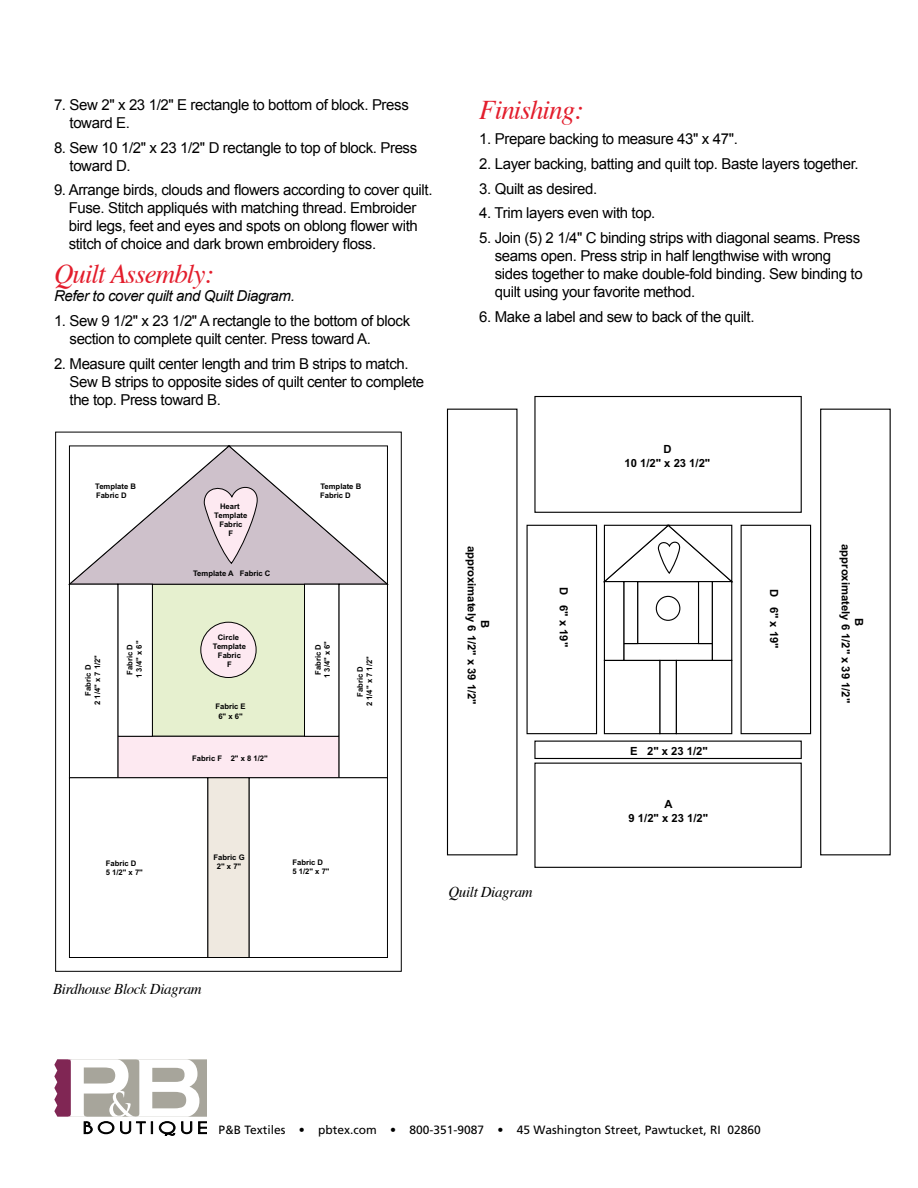
<style>
.page{position:relative;width:918px;height:1188px;background:#fff}
.page>*{position:absolute;margin:0;border:0;box-sizing:border-box;transform-origin:0 0}
.t1{font:italic 27px "Times";letter-spacing:-.035em;color:#e31d2c}
.t2{font:15px/18px "Arial";letter-spacing:-.025em;color:#000}
.t3{font:italic 15px "Arial";letter-spacing:-.025em;color:#000}
.t4{font:italic 15px "Times";letter-spacing:-.025em;color:#000}
.t5{font:12px "Frutiger";color:#000}
.t6{font:700 11.25px/13.5px "Arial";color:#000;text-align:center}
.t7{font:700 7.65px/9.1px "Arial";color:#000;text-align:center}
</style>
<div class="page">
<svg style="left:54px;top:1059px;width:153px;height:77px"></svg>
<div style="left:152px;top:584px;width:153px;height:153px;background:#e6f0cf"></div>
<div style="left:117px;top:736px;width:222px;height:42px;background:#fde9f1;border:1px solid #000"></div>
<div style="left:207px;top:777px;width:43px;height:181px;background:#efe9e0;border:1px solid #000"></div>
<div style="left:304px;top:584px;width:35px;height:153px;background:#fff;border:1px solid #000"></div>
<div style="left:117px;top:584px;width:36px;height:153px;background:#fff;border:1px solid #000"></div>
<div style="left:339px;top:584px;width:49px;height:194px;background:#fff;border:1px solid #000"></div>
<div style="left:69px;top:584px;width:49px;height:194px;background:#fff;border:1px solid #000"></div>
<svg style="left:69px;top:445px;width:319px;height:141px"></svg>
<div style="left:249px;top:777px;width:139px;height:181px;background:#fff;border:1px solid #000"></div>
<div style="left:69px;top:777px;width:139px;height:181px;background:#fff;border:1px solid #000"></div>
<div style="left:201px;top:622px;width:55px;height:56px;background:#fde9f1;border-radius:50%"></div>
<div style="left:200px;top:622px;width:56px;height:56px;border:1px solid #000;border-radius:50%"></div>
<div style="left:623px;top:643px;width:90px;height:18px;background:#fff;border:1px solid #000"></div>
<div style="left:659px;top:660px;width:18px;height:74px;background:#fff;border:1px solid #000"></div>
<div style="left:698px;top:581px;width:15px;height:63px;background:#fff;border:1px solid #000"></div>
<div style="left:623px;top:581px;width:15px;height:63px;background:#fff;border:1px solid #000"></div>
<div style="left:712px;top:581px;width:20px;height:80px;background:#fff;border:1px solid #000"></div>
<div style="left:604px;top:581px;width:20px;height:80px;background:#fff;border:1px solid #000"></div>
<svg style="left:603px;top:524px;width:130px;height:60px"></svg>
<div style="left:676px;top:660px;width:56px;height:74px;background:#fff;border:1px solid #000"></div>
<div style="left:604px;top:660px;width:56px;height:74px;background:#fff;border:1px solid #000"></div>
<div style="left:656px;top:596px;width:24px;height:25px;border:1px solid #000;border-radius:50%"></div>
<div style="left:741px;top:525px;width:70px;height:209px;background:#fff;border:1px solid #000"></div>
<div style="left:527px;top:525px;width:70px;height:209px;background:#fff;border:1px solid #000"></div>
<div style="left:534px;top:741px;width:268px;height:18px;background:#fff;border:1px solid #000"></div>
<div style="left:534px;top:396px;width:268px;height:117px;border:1px solid #000"></div>
<div style="left:534px;top:763px;width:268px;height:105px;background:#fff;border:1px solid #000"></div>
<div style="left:820px;top:409px;width:71px;height:446px;border:1px solid #000"></div>
<div style="left:447px;top:409px;width:71px;height:446px;border:1px solid #000"></div>
<p class="t2" style="left:70px;top:96px;width:341px;text-indent:-16px">7. Sew 2" x 23 1/2" E rectangle to bottom of block. Press toward E.</p>
<p class="t2" style="left:70px;top:139px;width:349px;text-indent:-16px">8. Sew 10 1/2" x 23 1/2" D rectangle to top of block. Press toward D.</p>
<p class="t2" style="left:69px;top:181px;width:365px;text-indent:-15px">9. Arrange birds, clouds and flowers according to cover quilt.<br>Fuse. Stitch appliqués with matching thread. Embroider bird legs, feet and eyes and spots on oblong flower with stitch of choice and dark brown embroidery floss.</p>
<h1 class="t1" style="left:54px;top:251px;width:161px">Quilt Assembly:</h1>
<p class="t3" style="left:54px;top:286px;width:242px">Refer to cover quilt and Quilt Diagram.</p>
<p class="t2" style="left:70px;top:312px;width:342px;text-indent:-16px">1. Sew 9 1/2" x 23 1/2" A rectangle to the bottom of block section to complete quilt center. Press toward A.</p>
<p class="t2" style="left:70px;top:355px;width:356px;text-indent:-16px">2. Measure quilt center length and trim B strips to match.<br>Sew B strips to opposite sides of quilt center to complete the top. Press toward B.</p>
<p class="t7" style="left:95px;top:482px;width:42px">Template B</p>
<p class="t7" style="left:320px;top:482px;width:42px">Template B</p>
<p class="t7" style="left:214px;top:502px;width:35px">Heart<br>Template<br>Fabric<br>F</p>
<p class="t7" style="left:96px;top:491px;width:32px">Fabric D</p>
<p class="t7" style="left:320px;top:491px;width:32px">Fabric D</p>
<p class="t7" style="left:84px;top:705px;width:51px;rotate:-90deg">Fabric D<br>2 1/4" x 7 1/2"</p>
<p class="t7" style="left:193px;top:569px;width:79px">Template A Fabric C</p>
<p class="t7" style="left:213px;top:633px;width:35px">Circle<br>Template<br>Fabric<br>F</p>
<p class="t7" style="left:126px;top:678px;width:39px;rotate:-90deg">Fabric D<br>1 3/4" x 6"</p>
<p class="t7" style="left:314px;top:678px;width:39px;rotate:-90deg">Fabric D<br>1 3/4" x 6"</p>
<p class="t7" style="left:215px;top:702px;width:32px">Fabric E<br>6" x 6"</p>
<p class="t7" style="left:192px;top:754px;width:77px">Fabric F 2" x 8 1/2"</p>
<p class="t7" style="left:356px;top:706px;width:51px;rotate:-90deg">Fabric D<br>2 1/4" x 7 1/2"</p>
<p class="t7" style="left:106px;top:859px;width:39px;text-align:left">Fabric D<br>5 1/2" x 7"</p>
<p class="t7" style="left:214px;top:853px;width:33px">Fabric G<br>2" x 7"</p>
<p class="t7" style="left:292px;top:858px;width:39px;text-align:left">Fabric D<br>5 1/2" x 7"</p>
<h1 class="t1" style="left:479px;top:87px;width:106px">Finishing:</h1>
<p class="t2" style="left:479px;top:130px;width:260px">1. Prepare backing to measure 43" x 47".</p>
<p class="t2" style="left:479px;top:155px;width:381px">2. Layer backing, batting and quilt top. Baste layers together.</p>
<p class="t2" style="left:479px;top:179px;width:119px">3. Quilt as desired.</p>
<p class="t2" style="left:479px;top:204px;width:178px">4. Trim layers even with top.</p>
<p class="t2" style="left:495px;top:229px;width:369px;text-indent:-16px">5. Join (5) 2 1/4" C binding strips with diagonal seams. Press seams open. Press strip in half lengthwise with wrong sides together to make double-fold binding. Sew binding to quilt using your favorite method.</p>
<p class="t2" style="left:479px;top:308px;width:277px">6. Make a label and sew to back of the quilt.</p>
<p class="t6" style="left:492px;top:546px;width:160px;rotate:90deg">B<br>approximately 6 1/2" x 39 1/2"</p>
<p class="t6" style="left:570px;top:587px;width:61px;rotate:90deg">D 6" x 19"</p>
<p class="t4" style="left:448px;top:879px;width:86px">Quilt Diagram</p>
<p class="t6" style="left:625px;top:443px;width:87px">D<br>10 1/2" x 23 1/2"</p>
<p class="t6" style="left:630px;top:744px;width:79px">E 2" x 23 1/2"</p>
<p class="t6" style="left:629px;top:798px;width:81px">A<br>9 1/2" x 23 1/2"</p>
<p class="t6" style="left:780px;top:589px;width:61px;rotate:90deg">D 6" x 19"</p>
<p class="t6" style="left:866px;top:544px;width:160px;rotate:90deg">B<br>approximately 6 1/2" x 39 1/2"</p>
<p class="t4" style="left:53px;top:976px;width:150px">Birdhouse Block Diagram</p>
<p class="t5" style="left:218px;top:1123px;width:544px">P&amp;B Textiles • pbtex.com • 800-351-9087 • 45 Washington Street, Pawtucket, RI 02860</p>
</div>
